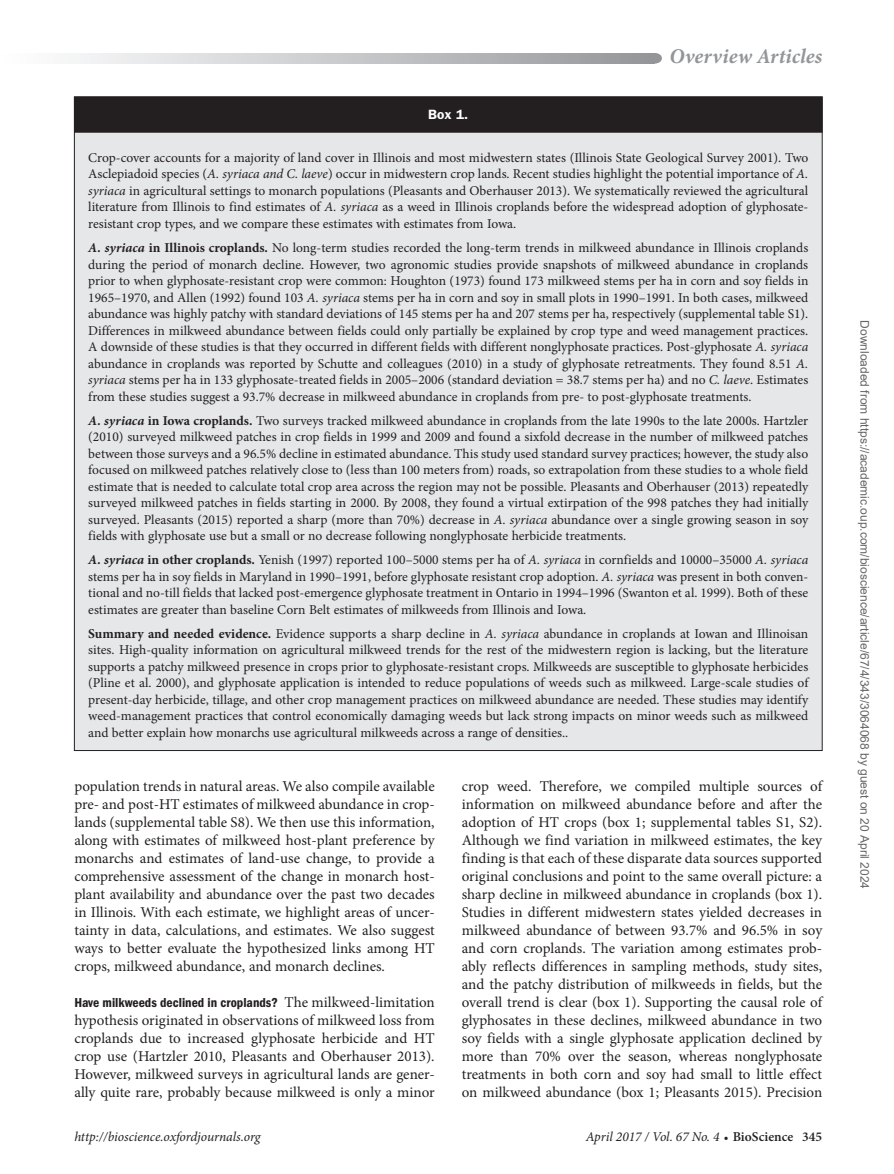
<style>
.page{position:relative;width:894px;height:1174px;background:#fff}
.page>*{position:absolute;margin:0;border:0;box-sizing:border-box;transform-origin:0 0}
.RH{font:italic 700 21px "Minion Pro";letter-spacing:.005em;color:#939598}
.ParaFL{font:15px/18px "Minion Pro";letter-spacing:-.005em;color:#231f20;text-align:justify}
.Box_para{font:13.5px/16.5px "Minion Pro";color:#231f20;text-align:justify}
.t1{font:italic 13.5px "Minion Pro";letter-spacing:-.005em;color:#231f20}
.t2{font:13.5px "ITC Franklin Gothic Std Dm Cd";color:#231f20}
.BoxHead{font:600 13.5px "ITC Franklin Gothic Std";color:#fff}
.t3{font:12px "Arial";color:#666}
.s1{font-style:italic}
.s2{font-weight:700;font-style:italic}
.s3{font-weight:700}
.s4{font-family:"Minion Pro";font-size:15px}
.s5{font-weight:600;font-style:normal;font-size:12px}
.s6{font-weight:600;font-style:normal}
</style>
<div class="page">
<svg style="left:72px;top:53px;width:580px;height:11px;background:#c5c6c9"></svg>
<div style="left:648px;top:53px;width:13px;height:11px;background:#939598;border-radius:50%"></div>
<div style="left:74px;top:97px;width:747px;height:653px;background:#e6e7e9"></div>
<div style="left:74px;top:97px;width:748px;height:36px;background:#231f20"></div>
<p class="RH" style="left:669px;top:41px;width:154px">Overview Articles</p>
<p class="BoxHead" style="left:428px;top:107px;width:42px">Box 1.</p>
<p class="Box_para" style="left:88px;top:149px;width:721px">Crop-cover accounts for a majority of land cover in Illinois and most midwestern states (Illinois State Geological Survey 2001). Two Asclepiadoid species (<span class="s1">A. syriaca and C. laeve</span>) occur in midwestern crop lands. Recent studies highlight the potential importance of <span class="s1">A. syriaca</span> in agricultural settings to monarch populations (Pleasants and Oberhauser 2013). We systematically reviewed the agricultural literature from Illinois to find estimates of <span class="s1">A. syriaca</span> as a weed in Illinois croplands before the widespread adoption of glyphosate&shy;resistant crop types, and we compare these estimates with estimates from Iowa.</p>
<p class="Box_para" style="left:88px;top:239px;width:721px"><span class="s2">A. syriaca</span> <span class="s3">in Illinois croplands.</span> No long-term studies recorded the long-term trends in milkweed abundance in Illinois croplands during the period of monarch decline. However, two agronomic studies provide snapshots of milkweed abundance in croplands prior to when glyphosate-resistant crop were common: Houghton (1973) found 173 milkweed stems per ha in corn and soy fields in 1965–1970, and Allen (1992) found 103 <span class="s1">A. syriaca</span> stems per ha in corn and soy in small plots in 1990–1991. In both cases, milkweed abundance was highly patchy with standard deviations of 145 stems per ha and 207 stems per ha, respectively (supplemental table S1).<br>Differences in milkweed abundance between fields could only partially be explained by crop type and weed management practices.<br>A downside of these studies is that they occurred in different fields with different nonglyphosate practices. Post-glyphosate <span class="s1">A. syriaca </span>abundance in croplands was reported by Schutte and colleagues (2010) in a study of glyphosate retreatments. They found 8.51 <span class="s1">A. syriaca</span> stems per ha in 133 glyphosate-treated fields in 2005–2006 (standard deviation = 38.7 stems per ha) and no <span class="s1">C. laeve</span>. Estimates from these studies suggest a 93.7% decrease in milkweed abundance in croplands from pre- to post-glyphosate treatments.</p>
<p class="Box_para" style="left:88px;top:412px;width:721px"><span class="s2">A. syriaca</span> <span class="s3">in Iowa croplands.</span> Two surveys tracked milkweed abundance in croplands from the late 1990s to the late 2000s. Hartzler (2010) surveyed milkweed patches in crop fields in 1999 and 2009 and found a sixfold decrease in the number of milkweed patches between those surveys and a 96.5% decline in estimated abundance. This study used standard survey practices; however, the study also focused on milkweed patches relatively close to (less than 100 meters from) roads, so extrapolation from these studies to a whole field estimate that is needed to calculate total crop area across the region may not be possible. Pleasants and Oberhauser (2013) repeatedly surveyed milkweed patches in fields starting in 2000. By 2008, they found a virtual extirpation of the 998 patches they had initially surveyed. Pleasants (2015) reported a sharp (more than 70%) decrease in <span class="s1">A. syriaca</span> abundance over a single growing season in soy fields with glyphosate use but a small or no decrease following nonglyphosate herbicide treatments.</p>
<p class="Box_para" style="left:88px;top:551px;width:721px"><span class="s2">A. syriaca</span> <span class="s3">in other croplands.</span> Yenish (1997) reported 100–5000 stems per ha of <span class="s1">A. syriaca</span> in cornfields and 10000–35000 <span class="s1">A. syriaca </span>stems per ha in soy fields in Maryland in 1990–1991, before glyphosate resistant crop adoption. <span class="s1">A. syriaca</span> was present in both conven&shy;tional and no-till fields that lacked post-emergence glyphosate treatment in Ontario in 1994–1996 (Swanton et al. 1999). Both of these estimates are greater than baseline Corn Belt estimates of milkweeds from Illinois and Iowa.</p>
<p class="Box_para" style="left:88px;top:625px;width:721px"><span class="s3">Summary and needed evidence.</span> Evidence supports a sharp decline in <span class="s1">A. syriaca</span> abundance in croplands at Iowan and Illinoisan sites. High-quality information on agricultural milkweed trends for the rest of the midwestern region is lacking, but the literature supports a patchy milkweed presence in crops prior to glyphosate-resistant crops. Milkweeds are susceptible to glyphosate herbicides (Pline et al. 2000), and glyphosate application is intended to reduce populations of weeds such as milkweed. Large-scale studies of present-day herbicide, tillage, and other crop management practices on milkweed abundance are needed. These studies may identify weed-management practices that control economically damaging weeds but lack strong impacts on minor weeds such as milkweed and better explain how monarchs use agricultural milkweeds across a range of densities..</p>
<p class="ParaFL" style="left:74px;top:777px;width:362px">population trends in natural areas. We also compile available pre- and post-HT estimates of milkweed abundance in crop&shy;lands (supplemental table S8). We then use this information, along with estimates of milkweed host-plant preference by monarchs and estimates of land-use change, to provide a comprehensive assessment of the change in monarch host&shy;plant availability and abundance over the past two decades in Illinois. With each estimate, we highlight areas of uncer&shy;tainty in data, calculations, and estimates. We also suggest ways to better evaluate the hypothesized links among HT crops, milkweed abundance, and monarch declines.</p>
<h2 class="t2" style="left:74px;top:994px;width:362px">Have milkweeds declined in croplands? <span class="s4">The milkweed-limitation</span></h2>
<h2 class="ParaFL" style="left:74px;top:1011px;width:362px">hypothesis originated in observations of milkweed loss from croplands due to increased glyphosate herbicide and HT crop use (Hartzler 2010, Pleasants and Oberhauser 2013).<br>However, milkweed surveys in agricultural lands are gener&shy;ally quite rare, probably because milkweed is only a minor</h2>
<h2 class="ParaFL" style="left:461px;top:777px;width:362px">crop weed. Therefore, we compiled multiple sources of information on milkweed abundance before and after the adoption of HT crops (box 1; supplemental tables S1, S2).<br>Although we find variation in milkweed estimates, the key finding is that each of these disparate data sources supported original conclusions and point to the same overall picture: a sharp decline in milkweed abundance in croplands (box 1).<br>Studies in different midwestern states yielded decreases in milkweed abundance of between 93.7% and 96.5% in soy and corn croplands. The variation among estimates prob&shy;ably reflects differences in sampling methods, study sites, and the patchy distribution of milkweeds in fields, but the overall trend is clear (box 1). Supporting the causal role of glyphosates in these declines, milkweed abundance in two soy fields with a single glyphosate application declined by more than 70% over the season, whereas nonglyphosate treatments in both corn and soy had small to little effect on milkweed abundance (box 1; Pleasants 2015). Precision</h2>
<p class="t1" style="left:74px;top:1127px;width:188px">http://bioscience.oxfordjournals.org</p>
<p class="t1" style="left:585px;top:1127px;width:238px">April 2017 / Vol. 67 No. 4 <span class="s5">•</span> <span class="s6">BioScience 345</span></p>
<p class="t3" style="left:868px;top:320px;width:570px;rotate:90deg">Downloaded from https://academic.oup.com/bioscience/article/67/4/343/3064068 by guest on 20 April 2024</p>
</div>
